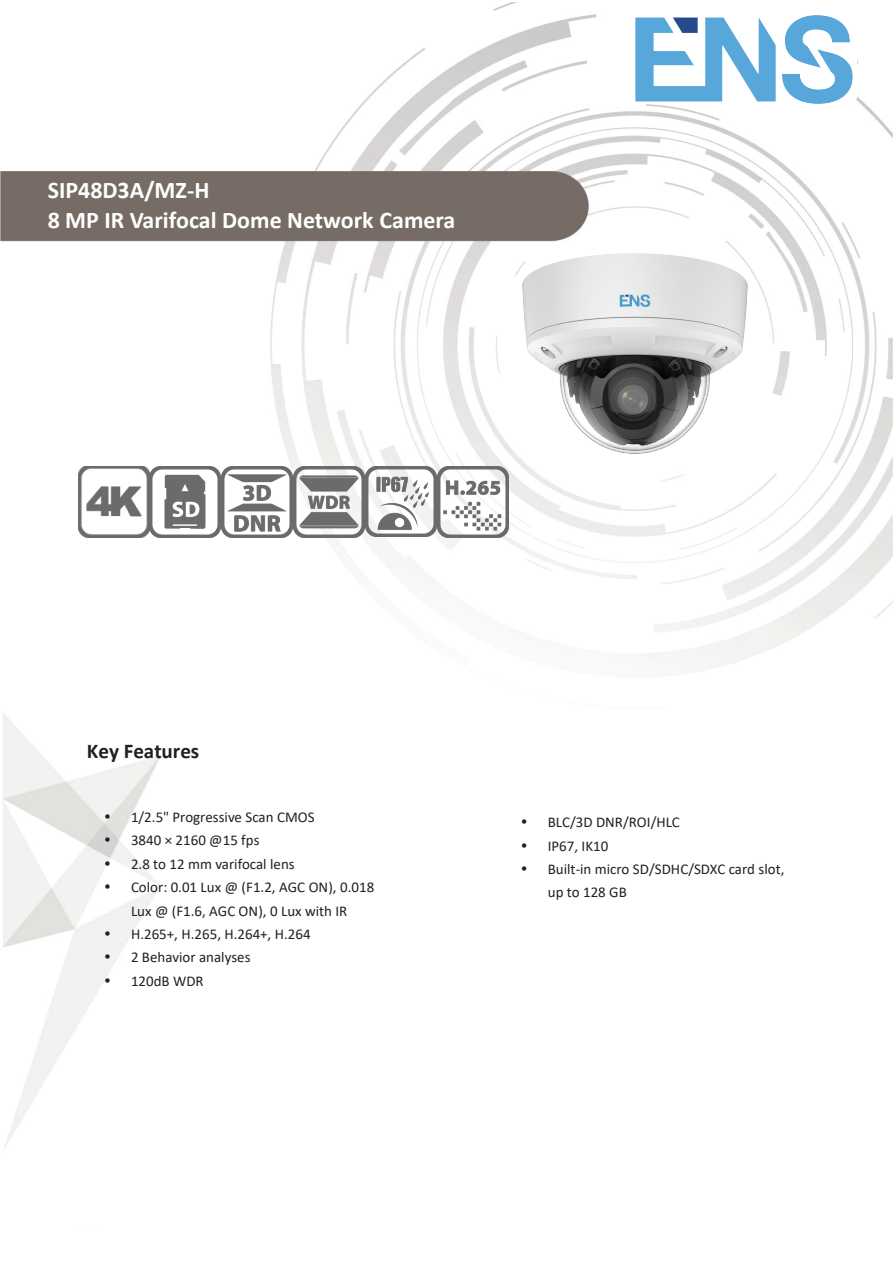
<style>
.page{position:relative;width:893px;height:1263px;background:#fff}
.page>*{position:absolute;margin:0;border:0;box-sizing:border-box;transform-origin:0 0}
.t1{font:700 24px/30px "Calibri";color:#fff}
.t2{font:700 21px "Calibri";color:#231f20}
.t3{font:15px/23.4px "Calibri";color:#231f20}
</style>
<div class="page">
<img style="left:0;top:2px;width:892px;height:1146px">
<img style="left:78px;top:466px;width:286px;height:71px">
<img style="left:366px;top:466px;width:142px;height:71px">
<div style="left:588px;top:51px;width:269px;height:48px;background:#fff"></div>
<div style="left:35px;top:1123px;width:834px;height:107px;background:#fff"></div>
<img style="left:523px;top:254px;width:225px;height:200px">
<img style="left:632px;top:11px;width:225px;height:97px">
<h1 class="t1" style="left:48px;top:175px;width:409px">SIP48D3A/MZ-H<br>8 MP IR Varifocal Dome Network Camera</h1>
<h2 class="t2" style="left:87px;top:736px;width:114px">Key Features</h2>
<p class="t3" style="left:104px;top:805px;width:212px">• 1/2.5" Progressive Scan CMOS</p>
<p class="t3" style="left:104px;top:828px;width:157px">• 3840 × 2160 @15 fps</p>
<p class="t3" style="left:104px;top:852px;width:192px">• 2.8 to 12 mm varifocal lens</p>
<p class="t3" style="left:104px;top:875px;width:272px;text-align:center">• Color: 0.01 Lux @ (F1.2, AGC ON), 0.018<br>Lux @ (F1.6, AGC ON), 0 Lux with IR</p>
<p class="t3" style="left:104px;top:922px;width:208px">• H.265+, H.265, H.264+, H.264</p>
<p class="t3" style="left:104px;top:945px;width:148px">• 2 Behavior analyses</p>
<p class="t3" style="left:104px;top:969px;width:101px">• 120dB WDR</p>
<p class="t3" style="left:521px;top:810px;width:160px">• BLC/3D DNR/ROI/HLC</p>
<p class="t3" style="left:521px;top:833px;width:89px">• IP67, IK10</p>
<p class="t3" style="left:548px;top:857px;width:238px;text-indent:-27px">• Built-in micro SD/SDHC/SDXC card slot, up to 128 GB</p>
</div>
